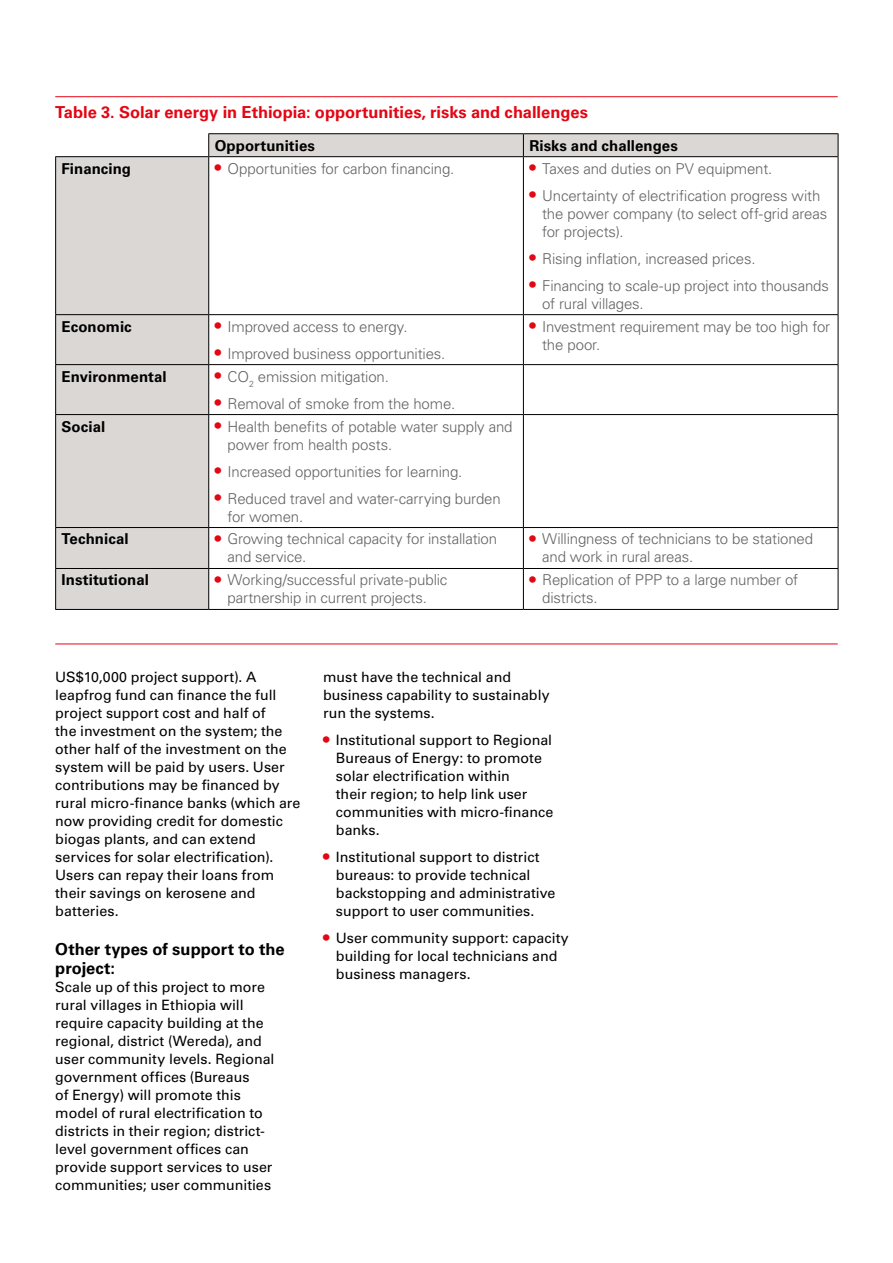
<style>
.page{position:relative;width:893px;height:1263px;background:#fff}
.page>*{position:absolute;margin:0;border:0;box-sizing:border-box;transform-origin:0 0}
.t1{font:700 16.5px "Univers CA";color:#e30613}
.t2{font:700 16.5px/19.5px "Univers CA";color:#000}
.t3{font:300 15px/18px "Univers CA";letter-spacing:-.01em;color:#646363}
.t4{font:700 15px "Univers CA";color:#000}
.t5{font:14.25px/18px "Univers CA";color:#000}
.s1{font-weight:700;font-size:18px;color:#e30613}
</style>
<div class="page">
<hr style="left:55px;top:96px;width:783px;height:1px;background:#e30613">
<hr style="left:55px;top:644px;width:783px;height:1px;background:#e30613">
<svg style="left:56px;top:134px;width:782px;height:475px"></svg>
<hr style="left:208px;top:133px;width:315px;height:1px;background:#000">
<svg style="left:208px;top:134px;width:1px;height:22px"></svg>
<hr style="left:523px;top:133px;width:315px;height:1px;background:#000">
<svg style="left:523px;top:134px;width:1px;height:22px"></svg>
<svg style="left:838px;top:134px;width:1px;height:22px"></svg>
<hr style="left:55px;top:156px;width:154px;height:1px;background:#000">
<hr style="left:55px;top:157px;width:1px;height:157px;background:#000">
<hr style="left:209px;top:156px;width:314px;height:1px;background:#000">
<hr style="left:208px;top:157px;width:1px;height:157px;background:#000">
<hr style="left:523px;top:156px;width:315px;height:1px;background:#000">
<hr style="left:523px;top:157px;width:1px;height:157px;background:#000">
<hr style="left:838px;top:157px;width:1px;height:157px;background:#000">
<hr style="left:55px;top:314px;width:154px;height:1px;background:#000">
<hr style="left:55px;top:315px;width:1px;height:49px;background:#000">
<hr style="left:209px;top:314px;width:314px;height:1px;background:#000">
<hr style="left:208px;top:315px;width:1px;height:49px;background:#000">
<hr style="left:523px;top:314px;width:315px;height:1px;background:#000">
<hr style="left:523px;top:315px;width:1px;height:49px;background:#000">
<hr style="left:838px;top:315px;width:1px;height:49px;background:#000">
<hr style="left:55px;top:364px;width:154px;height:1px;background:#000">
<hr style="left:55px;top:365px;width:1px;height:49px;background:#000">
<hr style="left:209px;top:364px;width:314px;height:1px;background:#000">
<hr style="left:208px;top:365px;width:1px;height:49px;background:#000">
<hr style="left:523px;top:364px;width:315px;height:1px;background:#000">
<hr style="left:523px;top:365px;width:1px;height:49px;background:#000">
<hr style="left:838px;top:365px;width:1px;height:49px;background:#000">
<hr style="left:55px;top:414px;width:154px;height:1px;background:#000">
<hr style="left:55px;top:415px;width:1px;height:112px;background:#000">
<hr style="left:209px;top:414px;width:314px;height:1px;background:#000">
<hr style="left:208px;top:415px;width:1px;height:112px;background:#000">
<hr style="left:523px;top:414px;width:315px;height:1px;background:#000">
<hr style="left:523px;top:415px;width:1px;height:112px;background:#000">
<hr style="left:838px;top:415px;width:1px;height:112px;background:#000">
<hr style="left:55px;top:527px;width:154px;height:1px;background:#000">
<hr style="left:55px;top:528px;width:1px;height:40px;background:#000">
<hr style="left:209px;top:527px;width:314px;height:1px;background:#000">
<hr style="left:208px;top:528px;width:1px;height:40px;background:#000">
<hr style="left:523px;top:527px;width:315px;height:1px;background:#000">
<hr style="left:523px;top:528px;width:1px;height:40px;background:#000">
<hr style="left:838px;top:528px;width:1px;height:40px;background:#000">
<hr style="left:55px;top:568px;width:154px;height:1px;background:#000">
<hr style="left:55px;top:569px;width:1px;height:40px;background:#000">
<hr style="left:209px;top:568px;width:314px;height:1px;background:#000">
<hr style="left:208px;top:569px;width:1px;height:40px;background:#000">
<hr style="left:523px;top:568px;width:315px;height:1px;background:#000">
<hr style="left:523px;top:569px;width:1px;height:40px;background:#000">
<hr style="left:838px;top:569px;width:1px;height:40px;background:#000">
<hr style="left:55px;top:609px;width:154px;height:1px;background:#000">
<hr style="left:209px;top:609px;width:314px;height:1px;background:#000">
<hr style="left:523px;top:609px;width:315px;height:1px;background:#000">
<p class="t1" style="left:55px;top:103px;width:534px">Table 3. Solar energy in Ethiopia: opportunities, risks and challenges</p>
<p class="t4" style="left:215px;top:137px;width:102px">Opportunities</p>
<p class="t4" style="left:529px;top:137px;width:150px">Risks and challenges</p>
<p class="t4" style="left:62px;top:160px;width:71px">Financing</p>
<p class="t3" style="left:215px;top:159px;width:241px"><span class="s1">•</span> Opportunities for carbon financing.</p>
<p class="t3" style="left:529px;top:159px;width:244px"><span class="s1">•</span> Taxes and duties on PV equipment.</p>
<p class="t3" style="left:542px;top:186px;width:287px;text-indent:-13px"><span class="s1">•</span> Uncertainty of electrification progress with the power company (to select off-grid areas for projects).</p>
<p class="t3" style="left:529px;top:249px;width:228px"><span class="s1">•</span> Rising inflation, increased prices.</p>
<p class="t3" style="left:542px;top:276px;width:288px;text-indent:-13px"><span class="s1">•</span> Financing to scale-up project into thousands of rural villages.</p>
<p class="t4" style="left:62px;top:317px;width:72px">Economic</p>
<p class="t3" style="left:215px;top:317px;width:194px"><span class="s1">•</span> Improved access to energy.</p>
<p class="t3" style="left:215px;top:344px;width:232px"><span class="s1">•</span> Improved business opportunities.</p>
<p class="t3" style="left:542px;top:317px;width:290px;text-indent:-13px"><span class="s1">•</span> Investment requirement may be too high for the poor.</p>
<p class="t4" style="left:62px;top:367px;width:107px">Environmental</p>
<p class="t3" style="left:215px;top:367px;width:176px"><span class="s1">•</span> CO<sub>2</sub> emission mitigation.</p>
<p class="t3" style="left:215px;top:394px;width:242px"><span class="s1">•</span> Removal of smoke from the home.</p>
<p class="t4" style="left:62px;top:417px;width:45px">Social</p>
<p class="t3" style="left:227px;top:417px;width:287px;text-indent:-13px"><span class="s1">•</span> Health benefits of potable water supply and power from health posts.</p>
<p class="t3" style="left:215px;top:462px;width:249px"><span class="s1">•</span> Increased opportunities for learning.</p>
<p class="t3" style="left:227px;top:489px;width:275px;text-indent:-13px"><span class="s1">•</span> Reduced travel and water-carrying burden for women.</p>
<p class="t4" style="left:62px;top:530px;width:68px">Technical</p>
<p class="t3" style="left:227px;top:530px;width:271px;text-indent:-13px"><span class="s1">•</span> Growing technical capacity for installation and service.</p>
<p class="t3" style="left:542px;top:530px;width:272px;text-indent:-13px"><span class="s1">•</span> Willingness of technicians to be stationed and work in rural areas.</p>
<p class="t4" style="left:62px;top:571px;width:89px">Institutional</p>
<p class="t3" style="left:215px;top:571px;width:234px;text-align:center"><span class="s1">•</span> Working/successful private-public partnership in current projects.</p>
<p class="t3" style="left:542px;top:571px;width:257px;text-indent:-13px"><span class="s1">•</span> Replication of PPP to a large number of districts.</p>
<p class="t5" style="left:55px;top:668px;width:247px">US$10,000 project support). A leapfrog fund can finance the full project support cost and half of<br>the investment on the system; the other half of the investment on the system will be paid by users. User contributions may be financed by rural micro-finance banks (which are now providing credit for domestic biogas plants, and can extend services for solar electrification).<br>Users can repay their loans from their savings on kerosene and batteries.</p>
<p class="t2" style="left:55px;top:939px;width:231px">Other types of support to the project:</p>
<p class="t5" style="left:55px;top:978px;width:221px">Scale up of this project to more rural villages in Ethiopia will require capacity building at the regional, district (Wereda), and user community levels. Regional government offices (Bureaus<br>of Energy) will promote this model of rural electrification to districts in their region; district&shy;level government offices can provide support services to user communities; user communities</p>
<p class="t5" style="left:323px;top:668px;width:228px">must have the technical and business capability to sustainably run the systems.</p>
<p class="t5" style="left:336px;top:731px;width:219px;text-indent:-13px"><span class="s1">•</span> Institutional support to Regional<br>Bureaus of Energy: to promote solar electrification within<br>their region; to help link user communities with micro-finance banks.</p>
<p class="t5" style="left:336px;top:848px;width:221px;text-indent:-13px"><span class="s1">•</span> Institutional support to district bureaus: to provide technical backstopping and administrative support to user communities.</p>
<p class="t5" style="left:336px;top:929px;width:234px;text-indent:-13px"><span class="s1">•</span> User community support: capacity building for local technicians and business managers.</p>
</div>
